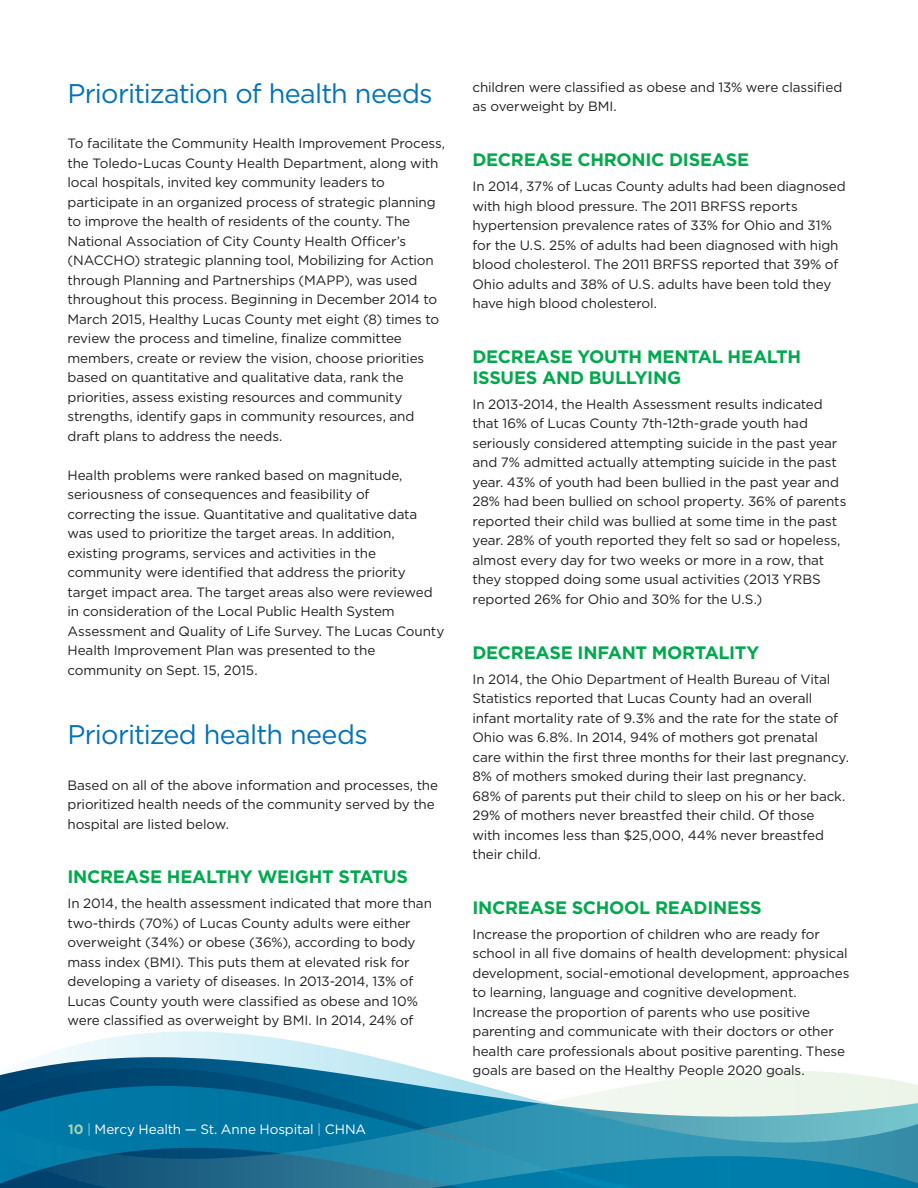
<style>
.page{position:relative;width:918px;height:1188px;background:#fff}
.page>*{position:absolute;margin:0;border:0;box-sizing:border-box;transform-origin:0 0}
.HEADLINE_-_left_just{font:27px "Gotham";letter-spacing:-.03em;color:#0072bc}
.SUB_HEAD_-_left_just{font:700 18px/21px "Gotham";letter-spacing:-.015em;color:#00a94d}
.BODY_-_left_just{font:13.5px/19.5px "Gotham";letter-spacing:-.01em;color:#231f20}
.BODY_-_left_just-2{font:13.5px "Gotham";letter-spacing:-.01em;color:#fff}
.s1{font-weight:700;color:#a2d4ae}
.s2{color:#8dd5ed}
</style>
<div class="page">
<svg style="left:0;top:1031px;width:911px;height:53px"></svg>
<svg style="left:0;top:1084px;width:918px;height:104px;background:#338dac"></svg>
<p class="HEADLINE_-_left_just" style="left:68px;top:76px;width:367px">Prioritization of health needs</p>
<p class="BODY_-_left_just" style="left:68px;top:134px;width:379px">To facilitate the Community Health Improvement Process, the Toledo-Lucas County Health Department, along with local hospitals, invited key community leaders to participate in an organized process of strategic planning to improve the health of residents of the county. The National Association of City County Health Officer’s (NACCHO) strategic planning tool, Mobilizing for Action through Planning and Partnerships (MAPP), was used throughout this process. Beginning in December 2014 to March 2015, Healthy Lucas County met eight (8) times to review the process and timeline, finalize committee members, create or review the vision, choose priorities based on quantitative and qualitative data, rank the priorities, assess existing resources and community strengths, identify gaps in community resources, and draft plans to address the needs.</p>
<p class="BODY_-_left_just" style="left:68px;top:465px;width:378px">Health problems were ranked based on magnitude, seriousness of consequences and feasibility of<br>correcting the issue. Quantitative and qualitative data was used to prioritize the target areas. In addition, existing programs, services and activities in the community were identified that address the priority target impact area. The target areas also were reviewed in consideration of the Local Public Health System Assessment and Quality of Life Survey. The Lucas County Health Improvement Plan was presented to the community on Sept. 15, 2015.</p>
<p class="HEADLINE_-_left_just" style="left:68px;top:717px;width:302px">Prioritized health needs</p>
<p class="BODY_-_left_just" style="left:68px;top:775px;width:372px">Based on all of the above information and processes, the prioritized health needs of the community served by the hospital are listed below.</p>
<p class="SUB_HEAD_-_left_just" style="left:68px;top:867px;width:342px">INCREASE HEALTHY WEIGHT STATUS</p>
<p class="BODY_-_left_just" style="left:68px;top:894px;width:366px">In 2014, the health assessment indicated that more than two-thirds (70%) of Lucas County adults were either overweight (34%) or obese (36%), according to body mass index (BMI). This puts them at elevated risk for developing a variety of diseases. In 2013-2014, 13% of Lucas County youth were classified as obese and 10% were classified as overweight by BMI. In 2014, 24% of</p>
<p class="BODY_-_left_just-2" style="left:68px;top:1120px;width:300px"><span class="s1">10</span> <span class="s2">|</span> Mercy Health — St. Anne Hospital <span class="s2">|</span> CHNA</p>
<p class="BODY_-_left_just" style="left:472px;top:77px;width:371px">children were classified as obese and 13% were classified as overweight by BMI.</p>
<p class="SUB_HEAD_-_left_just" style="left:472px;top:149px;width:278px">DECREASE CHRONIC DISEASE</p>
<p class="BODY_-_left_just" style="left:472px;top:176px;width:375px">In 2014, 37% of Lucas County adults had been diagnosed with high blood pressure. The 2011 BRFSS reports hypertension prevalence rates of 33% for Ohio and 31% for the U.S. 25% of adults had been diagnosed with high blood cholesterol. The 2011 BRFSS reported that 39% of Ohio adults and 38% of U.S. adults have been told they have high blood cholesterol.</p>
<p class="SUB_HEAD_-_left_just" style="left:472px;top:346px;width:330px">DECREASE YOUTH MENTAL HEALTH<br>ISSUES AND BULLYING</p>
<p class="BODY_-_left_just" style="left:472px;top:394px;width:375px">In 2013-2014, the Health Assessment results indicated that 16% of Lucas County 7th-12th-grade youth had seriously considered attempting suicide in the past year and 7% admitted actually attempting suicide in the past year. 43% of youth had been bullied in the past year and 28% had been bullied on school property. 36% of parents reported their child was bullied at some time in the past year. 28% of youth reported they felt so sad or hopeless, almost every day for two weeks or more in a row, that they stopped doing some usual activities (2013 YRBS reported 26% for Ohio and 30% for the U.S.)</p>
<p class="SUB_HEAD_-_left_just" style="left:472px;top:642px;width:288px">DECREASE INFANT MORTALITY</p>
<p class="BODY_-_left_just" style="left:472px;top:669px;width:378px">In 2014, the Ohio Department of Health Bureau of Vital Statistics reported that Lucas County had an overall infant mortality rate of 9.3% and the rate for the state of Ohio was 6.8%. In 2014, 94% of mothers got prenatal care within the first three months for their last pregnancy.<br>8% of mothers smoked during their last pregnancy.<br>68% of parents put their child to sleep on his or her back.<br>29% of mothers never breastfed their child. Of those<br>with incomes less than $25,000, 44% never breastfed their child.</p>
<p class="SUB_HEAD_-_left_just" style="left:472px;top:897px;width:291px">INCREASE SCHOOL READINESS</p>
<p class="BODY_-_left_just" style="left:472px;top:924px;width:378px">Increase the proportion of children who are ready for school in all five domains of health development: physical development, social-emotional development, approaches to learning, language and cognitive development.<br>Increase the proportion of parents who use positive parenting and communicate with their doctors or other health care professionals about positive parenting. These goals are based on the Healthy People 2020 goals.</p>
</div>
